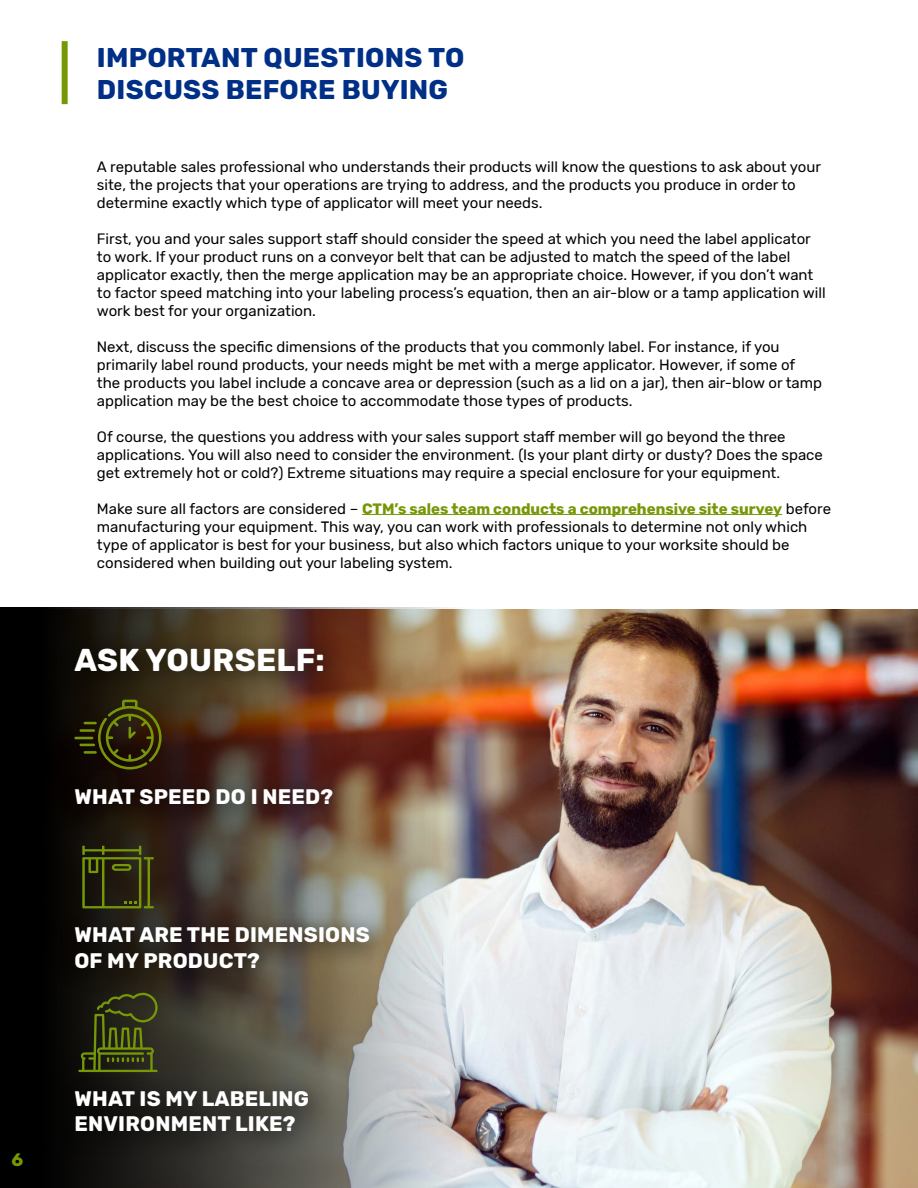
<style>
.page{position:relative;width:918px;height:1188px;background:#fff}
.page>*{position:absolute;margin:0;border:0;box-sizing:border-box;transform-origin:0 0}
.t1{font:700 31.5px "Rubik";letter-spacing:.01em;color:#fff}
.t2{font:700 27px/32.4px "Rubik";letter-spacing:.01em;color:#002f87}
.t3{font:700 21px/25.2px "Rubik";letter-spacing:.01em;color:#fff}
.t4{font:700 18px "Rubik";color:#769807}
.t5{font:15px/18px "Rubik";color:#000}
.s1{font-weight:700;color:#769807}
</style>
<div class="page">
<img style="left:658px;top:609px;width:260px;height:579px">
<hr style="left:362px;top:514px;width:420px;height:1px;background:#769807">
<div style="left:62px;top:41px;width:6px;height:63px;background:#769807"></div>
<img style="left:0;top:608px;width:658px;height:580px">
<div style="left:58px;top:631px;width:337px;height:527px;background:#000;opacity:.75"></div>
<svg style="left:82px;top:846px;width:72px;height:62px"></svg>
<svg style="left:74px;top:700px;width:88px;height:70px"></svg>
<svg style="left:78px;top:993px;width:80px;height:79px"></svg>
<p class="t4" style="left:12px;top:1149px;width:13px">6</p>
<h2 class="t2" style="left:97px;top:42px;width:369px">IMPORTANT QUESTIONS TO<br>DISCUSS BEFORE BUYING</h2>
<p class="t5" style="left:97px;top:158px;width:726px">A reputable sales professional who understands their products will know the questions to ask about your site, the projects that your operations are trying to address, and the products you produce in order to determine exactly which type of applicator will meet your needs.</p>
<p class="t5" style="left:97px;top:230px;width:730px">First, you and your sales support staff should consider the speed at which you need the label applicator to work. If your product runs on a conveyor belt that can be adjusted to match the speed of the label applicator exactly, then the merge application may be an appropriate choice. However, if you don’t want to factor speed matching into your labeling process’s equation, then an air-blow or a tamp application will work best for your organization.</p>
<p class="t5" style="left:97px;top:338px;width:727px">Next, discuss the specific dimensions of the products that you commonly label. For instance, if you primarily label round products, your needs might be met with a merge applicator. However, if some of the products you label include a concave area or depression (such as a lid on a jar), then air-blow or tamp application may be the best choice to accommodate those types of products.</p>
<p class="t5" style="left:97px;top:428px;width:728px">Of course, the questions you address with your sales support staff member will go beyond the three applications. You will also need to consider the environment. (Is your plant dirty or dusty? Does the space get extremely hot or cold?) Extreme situations may require a special enclosure for your equipment.</p>
<p class="t5" style="left:97px;top:500px;width:736px">Make sure all factors are considered – <span class="s1">CTM’s sales team conducts a comprehensive site survey</span> before manufacturing your equipment. This way, you can work with professionals to determine not only which type of applicator is best for your business, but also which factors unique to your worksite should be considered when building out your labeling system.</p>
<h1 class="t1" style="left:74px;top:642px;width:252px">ASK YOURSELF:</h1>
<h3 class="t3" style="left:74px;top:785px;width:260px">WHAT SPEED DO I NEED?</h3>
<h3 class="t3" style="left:74px;top:923px;width:297px">WHAT ARE THE DIMENSIONS<br>OF MY PRODUCT?</h3>
<h3 class="t3" style="left:74px;top:1087px;width:236px">WHAT IS MY LABELING<br>ENVIRONMENT LIKE?</h3>
</div>
